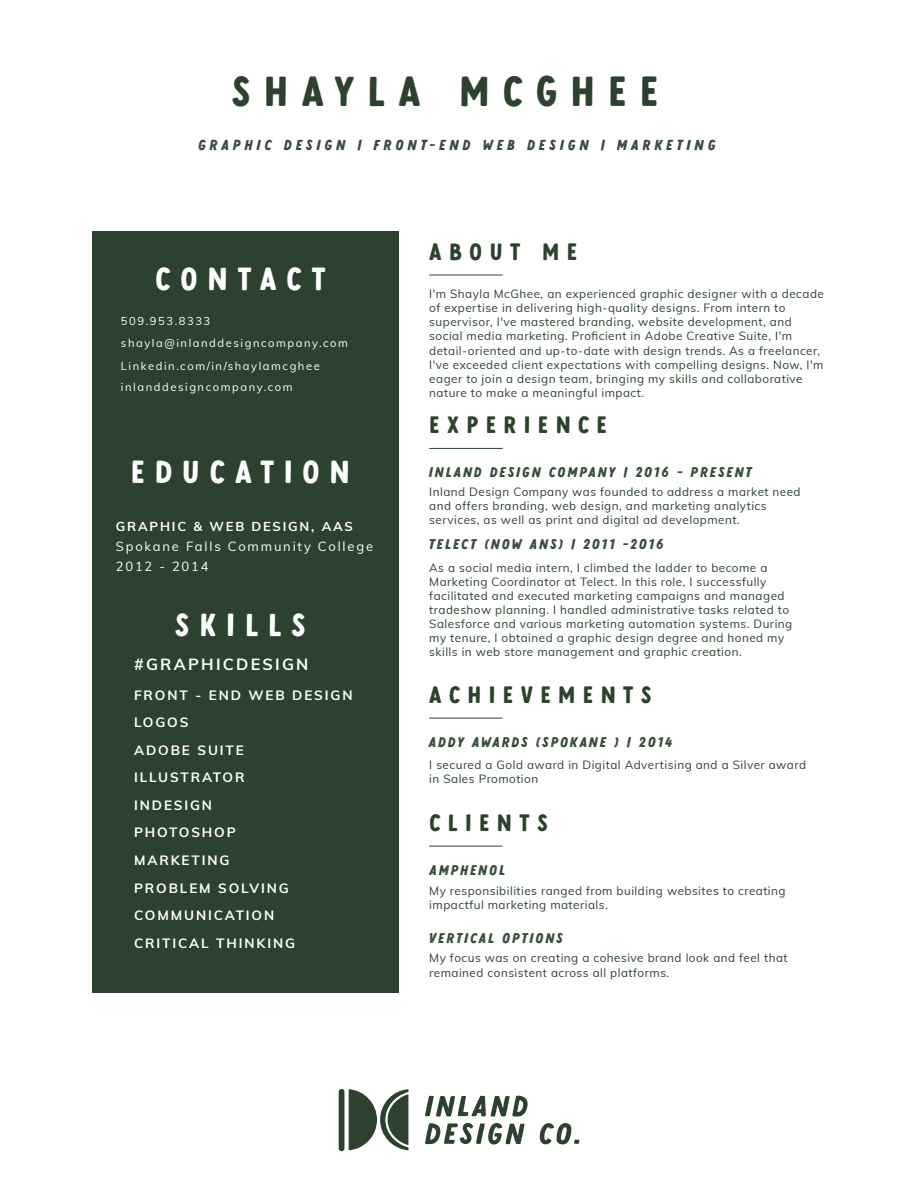
<style>
.page{position:relative;width:918px;height:1188px;background:#fff}
.page>*{position:absolute;margin:0;border:0;box-sizing:border-box;transform-origin:0 0}
.t1{font:43.8px "Motel California";letter-spacing:.3em;color:#2c422e}
.t2{font:33.15px "Motel California";letter-spacing:.295em;color:#fff}
.t3{font:24.6px "Motel California";letter-spacing:.3em;color:#2c422e}
.t4{font:700 16.2px "Muli";letter-spacing:.14em;color:#fff}
.t5{font:15.15px "Motel California Italic Textured";letter-spacing:.26em;color:#2c422e}
.t6{font:14.7px "Motel California Italic Textured";letter-spacing:.14em;color:#2c422e}
.t7{font:700 13.5px/27.6px "Muli";letter-spacing:.14em;color:#fff}
.t8{font:12.9px/20.2px "Muli";letter-spacing:.14em;color:#fff}
.t9{font:700 12.9px "Muli";letter-spacing:.14em;color:#fff}
.t10{font:11.7px/14.1px "Muli";letter-spacing:.04em;color:#2c422e}
.t11{font:11.1px/22.8px "Muli";letter-spacing:.14em;color:#fff}
</style>
<div class="page">
<div style="left:92px;top:231px;width:307px;height:762px;background:#2c422e"></div>
<hr style="left:429px;top:275px;width:74px;height:1px;background:#2c422e">
<hr style="left:429px;top:448px;width:74px;height:1px;background:#2c422e">
<hr style="left:429px;top:718px;width:74px;height:1px;background:#2c422e">
<hr style="left:429px;top:846px;width:74px;height:1px;background:#2c422e">
<svg style="left:425px;top:1096px;width:103px;height:21px"></svg>
<svg style="left:425px;top:1123px;width:100px;height:22px"></svg>
<svg style="left:540px;top:1123px;width:39px;height:22px"></svg>
<svg style="left:349px;top:1089px;width:59px;height:61px"></svg>
<div style="left:339px;top:1089px;width:6px;height:62px;background:#2c422e;border-radius:3px"></div>
<h1 class="t1" style="left:232px;top:65px;width:428px">SHAYLA MCGHEE</h1>
<p class="t5" style="left:198px;top:136px;width:519px">GRAPHIC DESIGN | FRONT-END WEB DESIGN | MARKETING</p>
<h2 class="t2" style="left:155px;top:259px;width:172px">CONTACT</h2>
<p class="t11" style="left:121px;top:309px;width:229px">509.953.8333 shayla@inlanddesigncompany.com<br>Linkedin.com/in/shaylamcghee</p>
<p class="t11" style="left:121px;top:375px;width:173px">inlanddesigncompany.com</p>
<h2 class="t2" style="left:131px;top:452px;width:221px">EDUCATION</h2>
<p class="t9" style="left:116px;top:516px;width:239px">GRAPHIC &amp; WEB DESIGN, AAS</p>
<p class="t8" style="left:116px;top:535px;width:259px">Spokane Falls Community College<br>2012 - 2014</p>
<h2 class="t2" style="left:175px;top:606px;width:133px">SKILLS</h2>
<h3 class="t4" style="left:134px;top:653px;width:176px">#GRAPHICDESIGN</h3>
<p class="t7" style="left:134px;top:680px;width:220px">FRONT - END WEB DESIGN<br>LOGOS<br>ADOBE SUITE<br>ILLUSTRATOR<br>INDESIGN<br>PHOTOSHOP<br>MARKETING<br>PROBLEM SOLVING<br>COMMUNICATION<br>CRITICAL THINKING</p>
<h3 class="t3" style="left:429px;top:237px;width:149px">ABOUT ME</h3>
<p class="t10" style="left:429px;top:286px;width:396px">I'm Shayla McGhee, an experienced graphic designer with a decade of expertise in delivering high-quality designs. From intern to supervisor, I've mastered branding, website development, and social media marketing. Proficient in Adobe Creative Suite, I'm detail-oriented and up-to-date with design trends. As a freelancer, I've exceeded client expectations with compelling designs. Now, I'm eager to join a design team, bringing my skills and collaborative nature to make a meaningful impact.</p>
<h3 class="t3" style="left:429px;top:410px;width:179px">EXPERIENCE</h3>
<p class="t6" style="left:429px;top:464px;width:324px">INLAND DESIGN COMPANY | 2016 - PRESENT</p>
<p class="t10" style="left:429px;top:484px;width:373px">Inland Design Company was founded to address a market need and offers branding, web design, and marketing analytics services, as well as print and digital ad development.</p>
<p class="t6" style="left:429px;top:536px;width:236px">TELECT (NOW ANS) | 2011 -2016</p>
<p class="t10" style="left:429px;top:560px;width:365px">As a social media intern, I climbed the ladder to become a Marketing Coordinator at Telect. In this role, I successfully facilitated and executed marketing campaigns and managed tradeshow planning. I handled administrative tasks related to Salesforce and various marketing automation systems. During my tenure, I obtained a graphic design degree and honed my skills in web store management and graphic creation.</p>
<h3 class="t3" style="left:429px;top:680px;width:224px">ACHIEVEMENTS</h3>
<p class="t6" style="left:429px;top:734px;width:245px">ADDY AWARDS (SPOKANE ) | 2014</p>
<p class="t10" style="left:429px;top:757px;width:378px">I secured a Gold award in Digital Advertising and a Silver award in Sales Promotion</p>
<h3 class="t3" style="left:429px;top:808px;width:120px">CLIENTS</h3>
<p class="t6" style="left:430px;top:862px;width:77px">AMPHENOL</p>
<p class="t10" style="left:429px;top:883px;width:358px">My responsibilities ranged from building websites to creating impactful marketing materials.</p>
<p class="t6" style="left:429px;top:929px;width:135px">VERTICAL OPTIONS</p>
<p class="t10" style="left:429px;top:951px;width:360px">My focus was on creating a cohesive brand look and feel that remained consistent across all platforms.</p>
</div>
